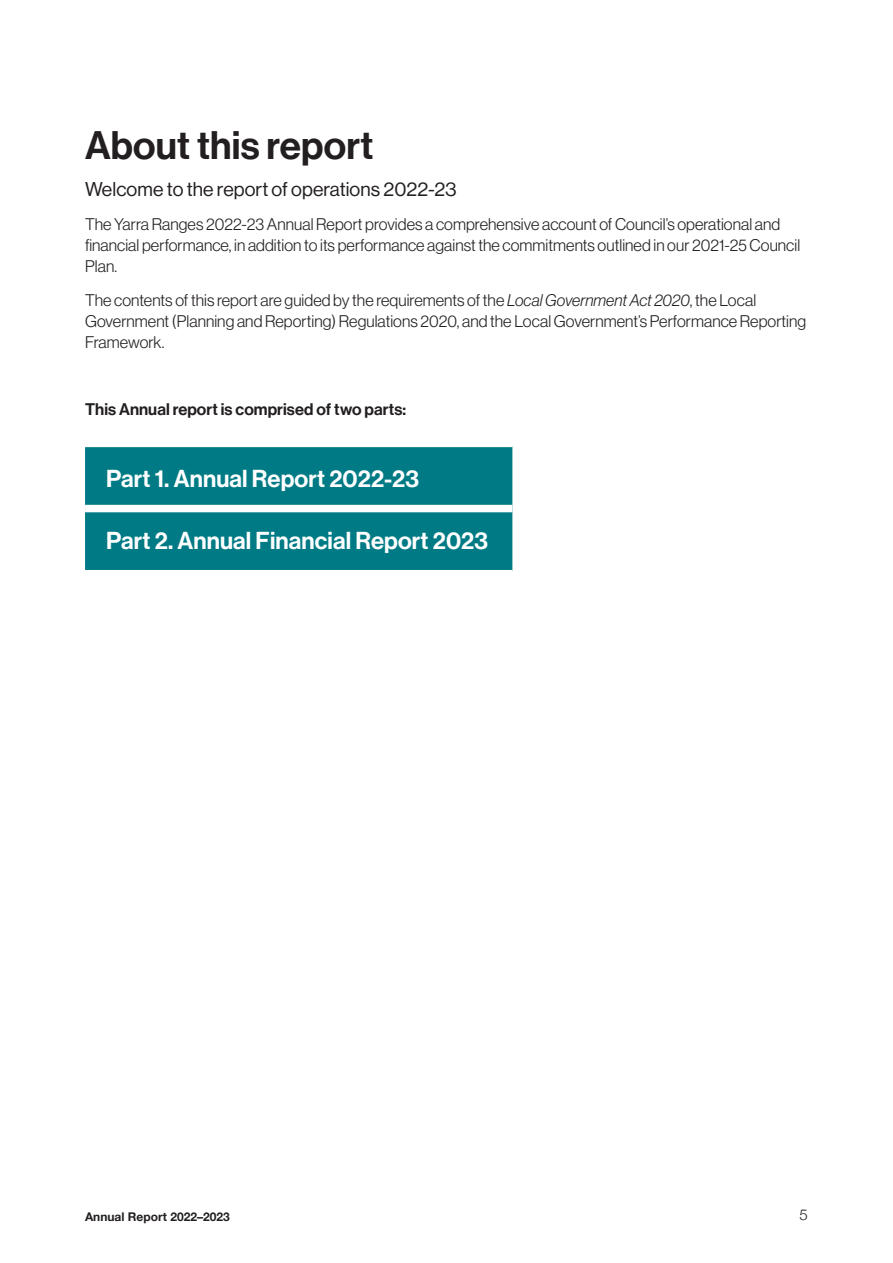
<style>
.page{position:relative;width:893px;height:1263px;background:#fff}
.page>*{position:absolute;margin:0;border:0;box-sizing:border-box;transform-origin:0 0}
.t1{font:39px "Neue Haas Display Mediu";letter-spacing:.005em;color:#231f20}
.Copy{font:24px "Neue Haas Display Mediu";letter-spacing:.005em;color:#fff}
.H3_subcopy{font:19.5px "Neue Haas Display";letter-spacing:.005em;color:#231f20}
.Copy-2{font:300 16.5px/21px "Neue Haas Display";letter-spacing:.005em;color:#231f20}
.Copy-3{font:16.5px "Neue Haas Display Mediu";letter-spacing:.005em;color:#231f20}
.t2{font:300 15px "Helvetica Neue";color:#231f20}
.t3{font:700 12px "Helvetica Neue";color:#231f20}
.s1{font-style:italic}
</style>
<div class="page">
<div style="left:85px;top:447px;width:427px;height:123px;background:#007b85"></div>
<div style="left:85px;top:505px;width:427px;height:7px;background:#fff"></div>
<h1 class="t1" style="left:85px;top:123px;width:290px">About this report</h1>
<p class="H3_subcopy" style="left:85px;top:178px;width:373px">Welcome to the report of operations 2022-23</p>
<p class="Copy-2" style="left:85px;top:214px;width:717px">The Yarra Ranges 2022-23 Annual Report provides a comprehensive account of Council’s operational and financial performance, in addition to its performance against the commitments outlined in our 2021-25 Council<br>Plan.</p>
<p class="Copy-2" style="left:85px;top:289px;width:723px">The contents of this report are guided by the requirements of the <span class="s1">Local Government Act 2020</span>, the Local<br>Government (Planning and Reporting) Regulations 2020, and the Local Government’s Performance Reporting<br>Framework.</p>
<p class="Copy-3" style="left:85px;top:400px;width:323px">This Annual report is comprised of two parts:</p>
<p class="Copy" style="left:106px;top:465px;width:314px">Part 1. Annual Report 2022-23</p>
<p class="Copy" style="left:106px;top:527px;width:383px">Part 2. Annual Financial Report 2023</p>
<p class="t3" style="left:85px;top:1209px;width:146px">Annual Report 2022–2023</p>
<p class="t2" style="left:800px;top:1206px;width:10px">5</p>
</div>
